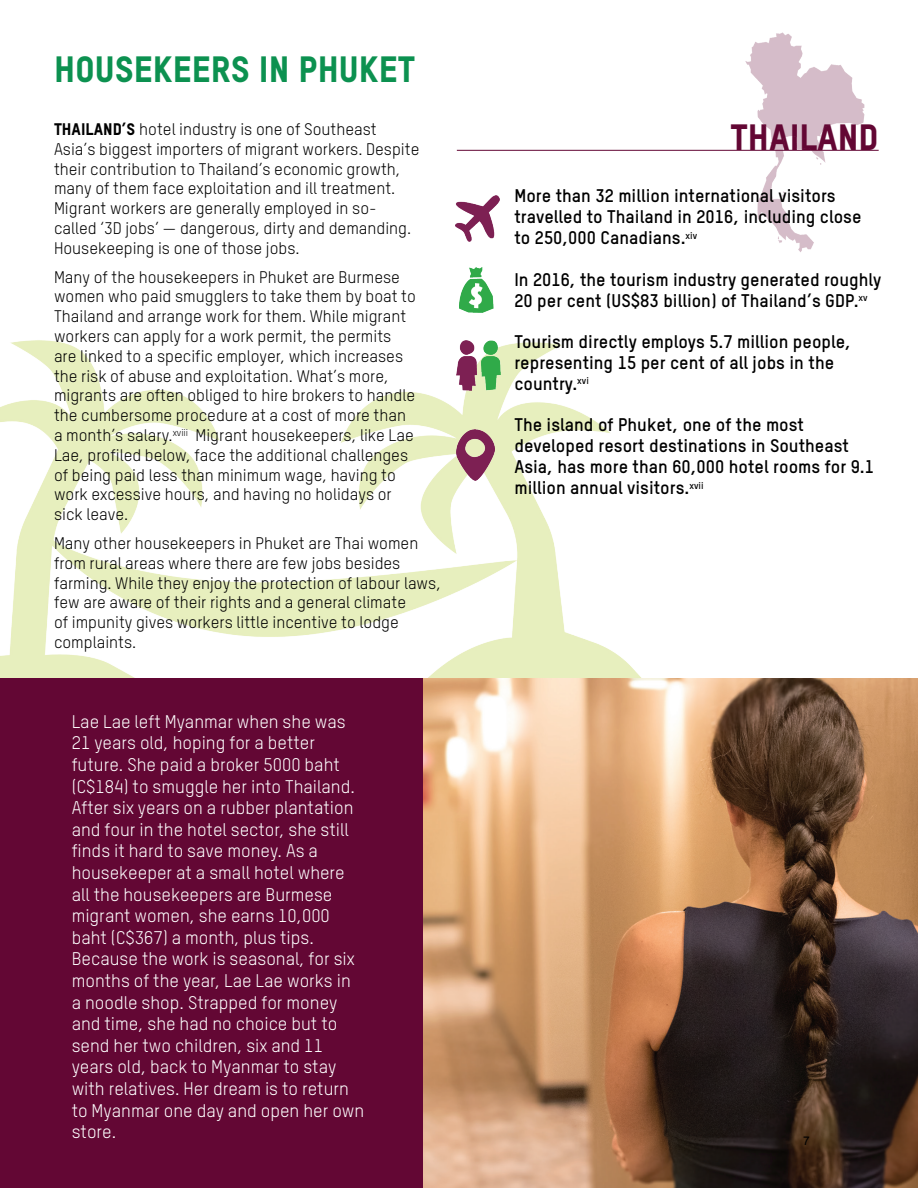
<style>
.page{position:relative;width:918px;height:1188px;background:#fff}
.page>*{position:absolute;margin:0;border:0;box-sizing:border-box;transform-origin:0 0}
.t1{font:36px "Oxfam TSTARPRO Headline";color:#0c9150}
.t2{font:36px "Oxfam TSTARPRO Headline";color:#630734}
.t3{font:18px/21.6px "Oxfam TSTARPRO";color:#fff}
.t4{font:700 18px/21px "Oxfam TSTARPRO";color:#000}
.t5{font:16.5px/19.8px "Oxfam TSTARPRO";color:#000}
.t6{font:12px "Arial";color:#000}
.s1{font-family:"Oxfam TSTARPRO Headline"}
</style>
<div class="page">
<img style="left:0;top:340px;width:648px;height:339px">
<div style="left:0;top:679px;width:918px;height:509px;background:#630734"></div>
<img style="left:712px;top:32px;width:167px;height:220px">
<img style="left:456px;top:196px;width:44px;height:45px">
<img style="left:457px;top:340px;width:44px;height:51px">
<img style="left:459px;top:267px;width:35px;height:46px">
<img style="left:457px;top:430px;width:37px;height:50px">
<hr style="left:457px;top:150px;width:422px;height:1px;background:#630734">
<img style="left:423px;top:679px;width:495px;height:509px">
<h1 class="t1" style="left:54px;top:47px;width:363px">HOUSEKEERS IN PHUKET</h1>
<p class="t5" style="left:54px;top:119px;width:367px"><span class="s1">THAILAND’S</span> hotel industry is one of Southeast Asia’s biggest importers of migrant workers. Despite their contribution to Thailand’s economic growth, many of them face exploitation and ill treatment.<br>Migrant workers are generally employed in so&shy;called ‘3D jobs’ — dangerous, dirty and demanding.<br>Housekeeping is one of those jobs.</p>
<p class="t5" style="left:54px;top:267px;width:363px">Many of the housekeepers in Phuket are Burmese women who paid smugglers to take them by boat to Thailand and arrange work for them. While migrant workers can apply for a work permit, the permits are linked to a specific employer, which increases the risk of abuse and exploitation. What’s more, migrants are often obliged to hire brokers to handle the cumbersome procedure at a cost of more than a month’s salary.<sup>xviii</sup> Migrant housekeepers, like Lae Lae, profiled below, face the additional challenges of being paid less than minimum wage, having to work excessive hours, and having no holidays or sick leave.</p>
<p class="t5" style="left:54px;top:533px;width:389px">Many other housekeepers in Phuket are Thai women from rural areas where there are few jobs besides farming. While they enjoy the protection of labour laws, few are aware of their rights and a general climate<br>of impunity gives workers little incentive to lodge complaints.</p>
<p class="t3" style="left:72px;top:710px;width:294px">Lae Lae left Myanmar when she was<br>21 years old, hoping for a better future. She paid a broker 5000 baht (C$184) to smuggle her into Thailand.<br>After six years on a rubber plantation and four in the hotel sector, she still finds it hard to save money. As a housekeeper at a small hotel where all the housekeepers are Burmese migrant women, she earns 10,000 baht (C$367) a month, plus tips.<br>Because the work is seasonal, for six months of the year, Lae Lae works in a noodle shop. Strapped for money and time, she had no choice but to send her two children, six and 11 years old, back to Myanmar to stay with relatives. Her dream is to return to Myanmar one day and open her own store.</p>
<h1 class="t2" style="left:731px;top:115px;width:150px">THAILAND</h1>
<p class="t4" style="left:514px;top:185px;width:349px">More than 32 million international visitors travelled to Thailand in 2016, including close to 250,000 Canadians.<sup>xiv</sup></p>
<p class="t4" style="left:514px;top:268px;width:368px">In 2016, the tourism industry generated roughly<br>20 per cent (US$83 billion) of Thailand’s GDP.<sup>xv</sup></p>
<p class="t4" style="left:514px;top:331px;width:338px">Tourism directly employs 5.7 million people, representing 15 per cent of all jobs in the country.<sup>xvi</sup></p>
<p class="t4" style="left:514px;top:414px;width:361px">The island of Phuket, one of the most developed resort destinations in Southeast Asia, has more than 60,000 hotel rooms for 9.1 million annual visitors.<sup>xvii</sup></p>
<p class="t6" style="left:803px;top:1133px;width:8px">7</p>
</div>
